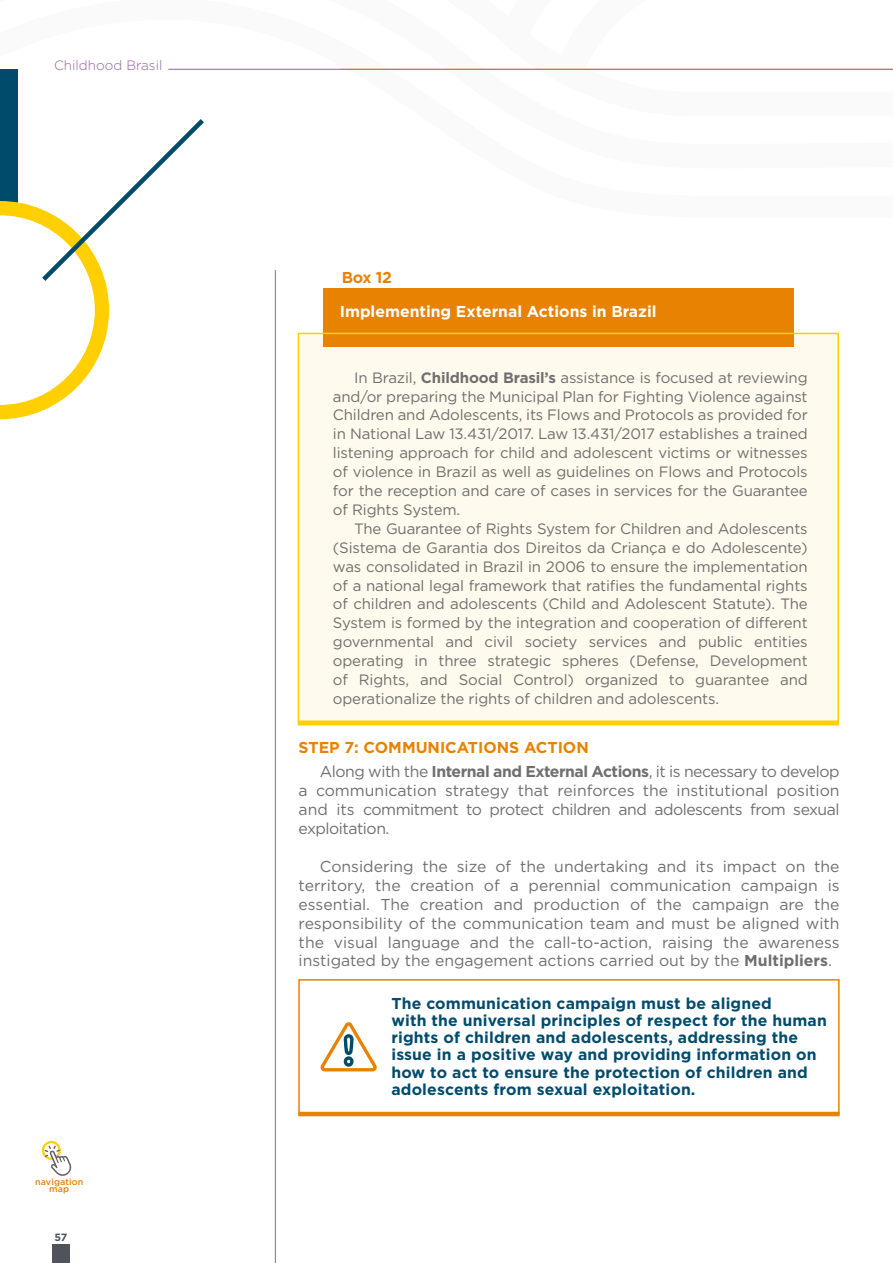
<style>
.page{position:relative;width:893px;height:1263px;background:#fff}
.page>*{position:absolute;margin:0;border:0;box-sizing:border-box;transform-origin:0 0}
.t1{font:15.75px/18.9px "Gotham";letter-spacing:-.03em;color:#706f6f;text-align:justify}
.t2{font:700 15.75px/17.2px "Gotham";letter-spacing:.01em;color:#004b6c}
.t3{font:700 15.75px "Gotham";color:#fff}
.t4{font:700 15.75px "Gotham";color:#e88203}
.t5{font:15px/18.9px "Gotham";letter-spacing:-.01em;color:#706f6f;text-align:justify}
.t6{font:300 13.5px "Gotham";color:#9460a4}
.t7{font:700 10.5px "Gotham";color:#50535a}
.t8{font:500 9px/7.5px "Gotham";letter-spacing:.01em;color:#e88203;text-align:center}
.s1{font-weight:700}
.s2{font-weight:700;color:#e88203}
</style>
<div class="page">
<div style="left:0;top:70px;width:18px;height:145px;background:#004b6c"></div>
<svg style="left:0;top:119px;width:204px;height:300px"></svg>
<div style="left:52px;top:1244px;width:18px;height:19px;background:#50535a"></div>
<hr style="left:168px;top:69px;width:725px;height:1px;background:#9460a4">
<hr style="left:275px;top:270px;width:1px;height:993px;background:#9460a4">
<div style="left:42px;top:1141px;width:19px;height:19px;border:2px solid #ffcf00;border-radius:50%"></div>
<svg style="left:45px;top:1145px;width:26px;height:31px"></svg>
<div style="left:298px;top:333px;width:540px;height:391px;background:#fffaed"></div>
<div style="left:323px;top:288px;width:471px;height:58px;background:#e88203"></div>
<div style="left:298px;top:333px;width:541px;height:389px;border:2px solid #ffcf00"></div>
<hr style="left:298px;top:721px;width:541px;height:4px;background:#ffcf00">
<div style="left:298px;top:979px;width:542px;height:136px;border:2px solid #e88203"></div>
<svg style="left:321px;top:1022px;width:56px;height:50px"></svg>
<hr style="left:298px;top:1112px;width:542px;height:4px;background:#e88203">
<p class="t6" style="left:54px;top:57px;width:110px">Childhood Brasil</p>
<p class="t8" style="left:35px;top:1178px;width:50px">navigation map</p>
<p class="t7" style="left:55px;top:1230px;width:14px">57</p>
<p class="t4" style="left:342px;top:267px;width:52px">Box 12</p>
<p class="t3" style="left:340px;top:301px;width:318px">Implementing External Actions in Brazil</p>
<p class="t5" style="left:333px;top:367px;width:476px;text-indent:21px">In Brazil, <span class="s1">Childhood Brasil’s</span> assistance is focused at reviewing and/or preparing the Municipal Plan for Fighting Violence against Children and Adolescents, its Flows and Protocols as provided for in National Law 13.431/2017. Law 13.431/2017 establishes a trained listening approach for child and adolescent victims or witnesses of violence in Brazil as well as guidelines on Flows and Protocols for the reception and care of cases in services for the Guarantee of Rights System.</p>
<p class="t5" style="left:333px;top:519px;width:476px;text-indent:21px">The Guarantee of Rights System for Children and Adolescents (Sistema de Garantia dos Direitos da Criança e do Adolescente) was consolidated in Brazil in 2006 to ensure the implementation of a national legal framework that ratifies the fundamental rights of children and adolescents (Child and Adolescent Statute). The System is formed by the integration and cooperation of different governmental and civil society services and public entities operating in three strategic spheres (Defense, Development of Rights, and Social Control) organized to guarantee and operationalize the rights of children and adolescents.</p>
<p class="t1" style="left:320px;top:734px;width:521px;line-height:24.9px;text-indent:-21px"><span class="s2">STEP 7: COMMUNICATIONS ACTION<br></span>Along with the <span class="s1">Internal and External Actions</span>, it is necessary to develop</p>
<p class="t1" style="left:299px;top:781px;width:542px">a communication strategy that reinforces the institutional position and its commitment to protect children and adolescents from sexual exploitation.</p>
<p class="t1" style="left:299px;top:856px;width:542px;text-indent:21px">Considering the size of the undertaking and its impact on the territory, the creation of a perennial communication campaign is essential. The creation and production of the campaign are the responsibility of the communication team and must be aligned with the visual language and the call-to-action, raising the awareness instigated by the engagement actions carried out by the <span class="s1">Multipliers</span>.</p>
<p class="t2" style="left:391px;top:994px;width:437px">The communication campaign must be aligned<br>with the universal principles of respect for the human rights of children and adolescents, addressing the issue in a positive way and providing information on how to act to ensure the protection of children and adolescents from sexual exploitation.</p>
</div>
